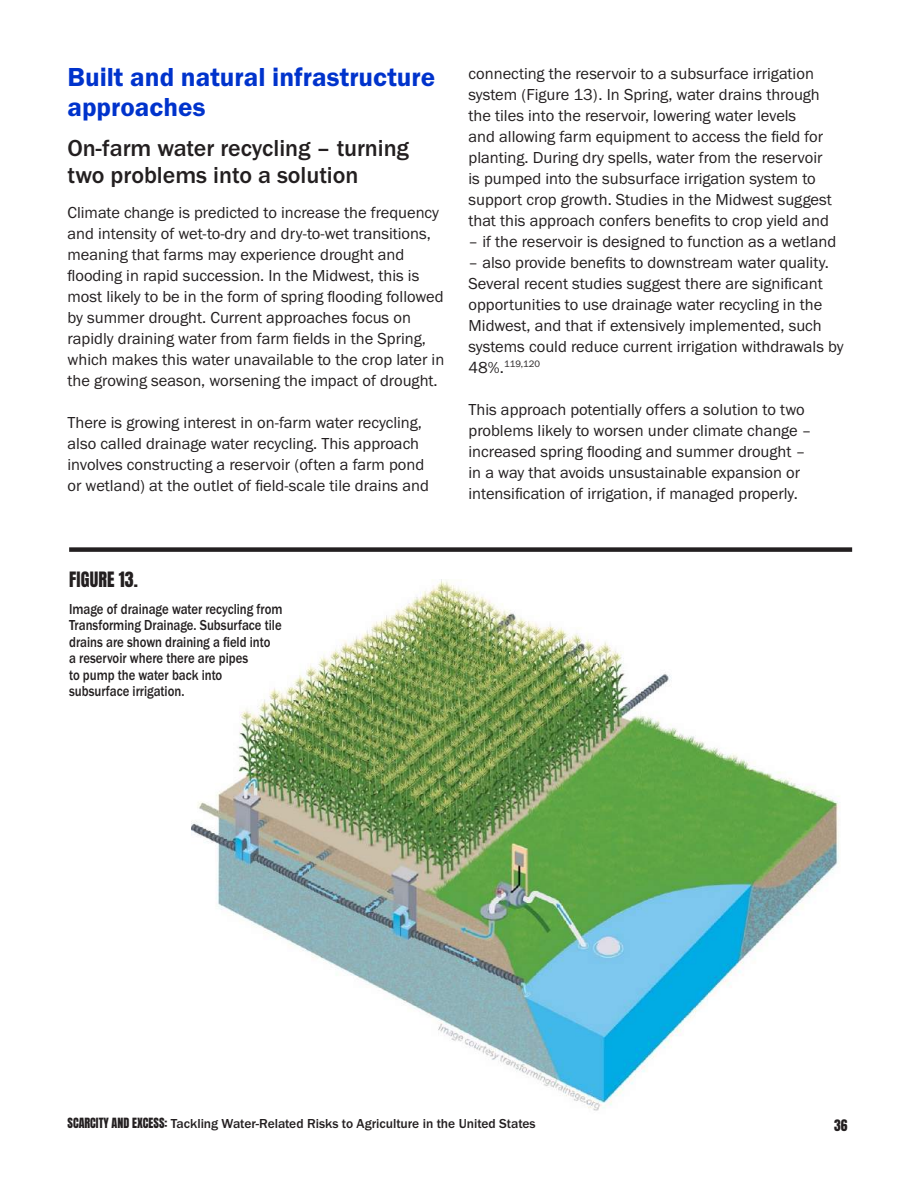
<style>
.page{position:relative;width:918px;height:1188px;background:#fff}
.page>*{position:absolute;margin:0;border:0;box-sizing:border-box;transform-origin:0 0}
.t1{font:27px/30px "Franklin Gothic URW Dem";color:#03c}
.t2{font:500 24px/27px "Franklin Gothic URW";color:#231f20}
.t3{font:18px "Anton";letter-spacing:.01em;color:#231f20}
.t4{font:16.5px/21px "Franklin Gothic URW Boo";color:#231f20}
.t5{font:500 15px/16.5px "Franklin Gothic URW";color:#231f20;scale:.85 1}
.t6{font:500 13.5px "Franklin Gothic URW";color:#231f20}
.t7{font:13.5px "Anton";color:#231f20}
.t8{font:9.6px "Franklin Gothic URW Boo";color:#231f20}
.s1{font-size:16.5px}
.s2{font-family:"Anton";font-weight:400;font-size:12px}
</style>
<div class="page">
<img style="left:192px;top:580px;width:648px;height:531px">
<div style="left:69px;top:547px;width:783px;height:5px;background:#231f20"></div>
<h1 class="t1" style="left:68px;top:62px;width:369px">Built and natural infrastructure approaches</h1>
<h2 class="t2" style="left:68px;top:135px;width:343px">On-farm water recycling – turning two problems into a solution</h2>
<p class="t4" style="left:68px;top:202px;width:378px">Climate change is predicted to increase the frequency and intensity of wet-to-dry and dry-to-wet transitions, meaning that farms may experience drought and flooding in rapid succession. In the Midwest, this is most likely to be in the form of spring flooding followed by summer drought. Current approaches focus on rapidly draining water from farm fields in the Spring, which makes this water unavailable to the crop later in the growing season, worsening the impact of drought.</p>
<p class="t4" style="left:68px;top:412px;width:363px">There is growing interest in on-farm water recycling, also called drainage water recycling. This approach involves constructing a reservoir (often a farm pond or wetland) at the outlet of field-scale tile drains and</p>
<p class="t4" style="left:469px;top:63px;width:365px">connecting the reservoir to a subsurface irrigation system (Figure 13). In Spring, water drains through the tiles into the reservoir, lowering water levels<br>and allowing farm equipment to access the field for planting. During dry spells, water from the reservoir is pumped into the subsurface irrigation system to support crop growth. Studies in the Midwest suggest that this approach confers benefits to crop yield and</p>
<p class="t4" style="left:469px;top:231px;width:369px">– if the reservoir is designed to function as a wetland</p>
<p class="t4" style="left:469px;top:252px;width:377px">– also provide benefits to downstream water quality.<br>Several recent studies suggest there are significant opportunities to use drainage water recycling in the Midwest, and that if extensively implemented, such systems could reduce current irrigation withdrawals by</p>
<p class="t8" style="left:469px;top:358px;width:73px"><span class="s1">48%.</span>119,120</p>
<p class="t4" style="left:469px;top:399px;width:344px">This approach potentially offers a solution to two problems likely to worsen under climate change – increased spring flooding and summer drought – in a way that avoids unsustainable expansion or intensification of irrigation, if managed properly.</p>
<p class="t3" style="left:69px;top:570px;width:70px">FIGURE 13.</p>
<p class="t5" style="left:69px;top:600px;width:253px">Image of drainage water recycling from Transforming Drainage. Subsurface tile drains are shown draining a field into<br>a reservoir where there are pipes<br>to pump the water back into subsurface irrigation.</p>
<p class="t6" style="left:68px;top:1115px;width:470px"><span class="s2">SCARCITY AND EXCESS:</span> Tackling Water-Related Risks to Agriculture in the United States</p>
<p class="t7" style="left:834px;top:1119px;width:15px">36</p>
</div>
